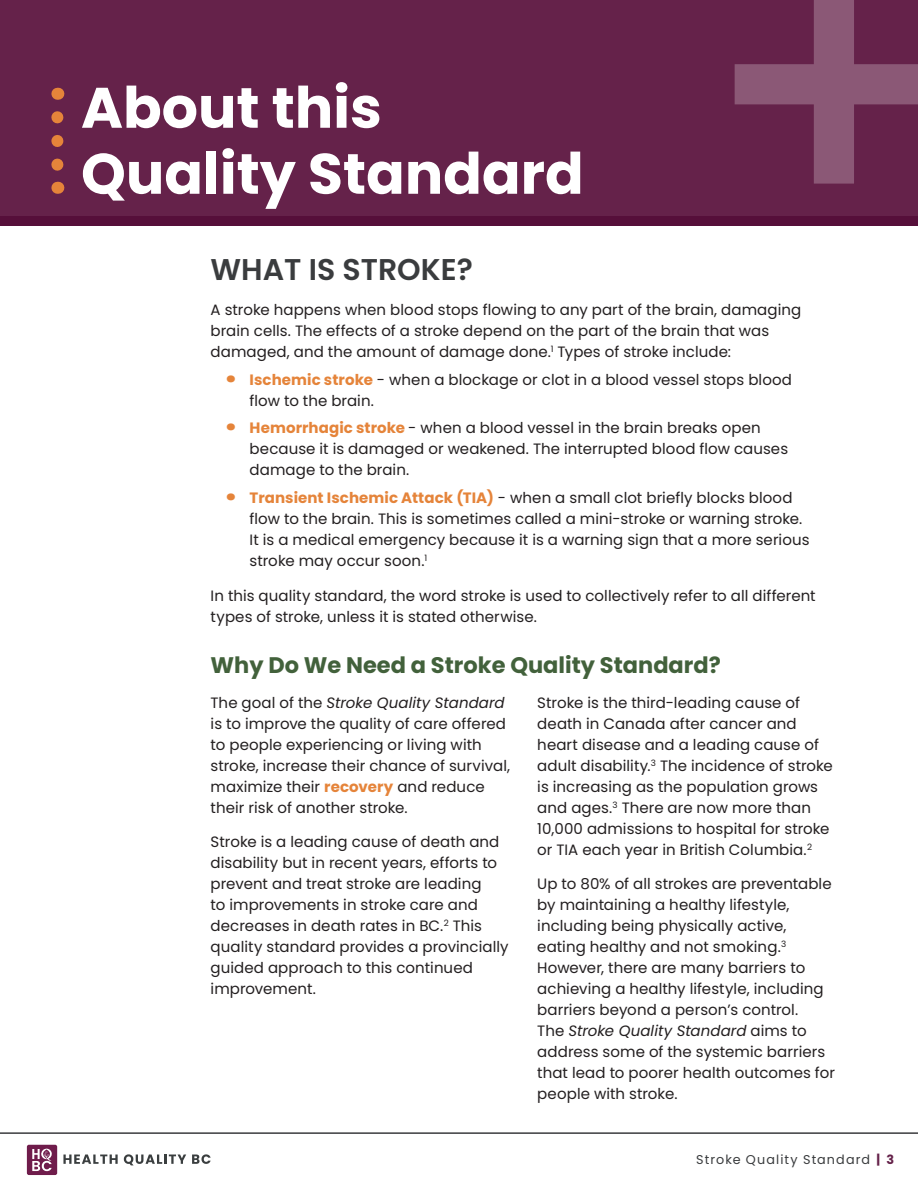
<style>
.page{position:relative;width:918px;height:1188px;background:#fff}
.page>*{position:absolute;margin:0;border:0;box-sizing:border-box;transform-origin:0 0}
.t1{font:700 57px/66px "Poppins";color:#fff}
.t2{font:600 30px "Poppins";color:#3a3c3e}
.t3{font:700 22.5px "Poppins";color:#42613b}
.t4{font:15px/21px "Poppins";letter-spacing:.005em;color:#231f20}
.t5{font:12.75px "Poppins";letter-spacing:.085em;color:#3a3c3e}
.s1{font-weight:900;font-size:31.5px;color:#e5843a}
.s2{font-weight:700;color:#e5843a}
.s3{font-style:italic}
.s4{font-weight:700;color:#65224a}
</style>
<div class="page">
<hr style="left:0;top:1132px;width:918px;height:2px;background:#3a3c3e">
<svg style="left:124px;top:1154px;width:62px;height:11px"></svg>
<svg style="left:192px;top:1154px;width:19px;height:10px"></svg>
<svg style="left:63px;top:1155px;width:55px;height:9px"></svg>
<svg style="left:27px;top:1145px;width:30px;height:30px"></svg>
<div style="left:0;top:0;width:918px;height:216px;background:#65224a"></div>
<div style="left:0;top:216px;width:918px;height:10px;background:#560f3a"></div>
<svg style="left:735px;top:0;width:183px;height:184px"></svg>
<svg style="left:51px;top:117px;width:12px;height:54px"></svg>
<svg style="left:57px;top:88px;width:1px;height:12px"></svg>
<svg style="left:57px;top:182px;width:1px;height:12px"></svg>
<h1 class="t1" style="left:81px;top:75px;width:504px">About this<br>Quality Standard</h1>
<h2 class="t2" style="left:211px;top:253px;width:264px">WHAT IS STROKE?</h2>
<p class="t4" style="left:211px;top:299px;width:592px">A stroke happens when blood stops flowing to any part of the brain, damaging brain cells. The effects of a stroke depend on the part of the brain that was damaged, and the amount of damage done.<sup>1</sup> Types of stroke include:</p>
<p class="t4" style="left:250px;top:369px;width:544px;text-indent:-24px"><span class="s1">∙</span> <span class="s2">Ischemic stroke</span> - when a blockage or clot in a blood vessel stops blood flow to the brain.</p>
<p class="t4" style="left:250px;top:418px;width:540px;text-indent:-24px"><span class="s1">∙</span> <span class="s2">Hemorrhagic stroke</span> - when a blood vessel in the brain breaks open because it is damaged or weakened. The interrupted blood flow causes damage to the brain.</p>
<p class="t4" style="left:250px;top:488px;width:561px;text-indent:-24px"><span class="s1">∙</span> <span class="s2">Transient Ischemic Attack (TIA)</span> - when a small clot briefly blocks blood flow to the brain. This is sometimes called a mini-stroke or warning stroke.<br>It is a medical emergency because it is a warning sign that a more serious stroke may occur soon.<sup>1</sup></p>
<p class="t4" style="left:211px;top:585px;width:607px">In this quality standard, the word stroke is used to collectively refer to all different types of stroke, unless it is stated otherwise.</p>
<h3 class="t3" style="left:211px;top:653px;width:512px">Why Do We Need a Stroke Quality Standard?</h3>
<p class="t4" style="left:211px;top:692px;width:301px">The goal of the <span class="s3">Stroke Quality Standard </span>is to improve the quality of care offered to people experiencing or living with stroke, increase their chance of survival, maximize their <span class="s2">recovery</span> and reduce their risk of another stroke.</p>
<p class="t4" style="left:211px;top:832px;width:300px">Stroke is a leading cause of death and disability but in recent years, efforts to prevent and treat stroke are leading<br>to improvements in stroke care and decreases in death rates in BC.<sup>2</sup> This quality standard provides a provincially guided approach to this continued improvement.</p>
<p class="t4" style="left:537px;top:692px;width:297px">Stroke is the third-leading cause of death in Canada after cancer and heart disease and a leading cause of adult disability.<sup>3</sup> The incidence of stroke is increasing as the population grows and ages.<sup>3</sup> There are now more than 10,000 admissions to hospital for stroke or TIA each year in British Columbia.<sup>2</sup></p>
<p class="t4" style="left:537px;top:874px;width:299px">Up to 80% of all strokes are preventable by maintaining a healthy lifestyle, including being physically active, eating healthy and not smoking.<sup>3<br></sup>However, there are many barriers to achieving a healthy lifestyle, including barriers beyond a person’s control.<br>The <span class="s3">Stroke Quality Standard</span> aims to address some of the systemic barriers that lead to poorer health outcomes for people with stroke.</p>
<p class="t5" style="left:696px;top:1153px;width:200px">Stroke Quality Standard <span class="s4">| 3</span></p>
</div>
